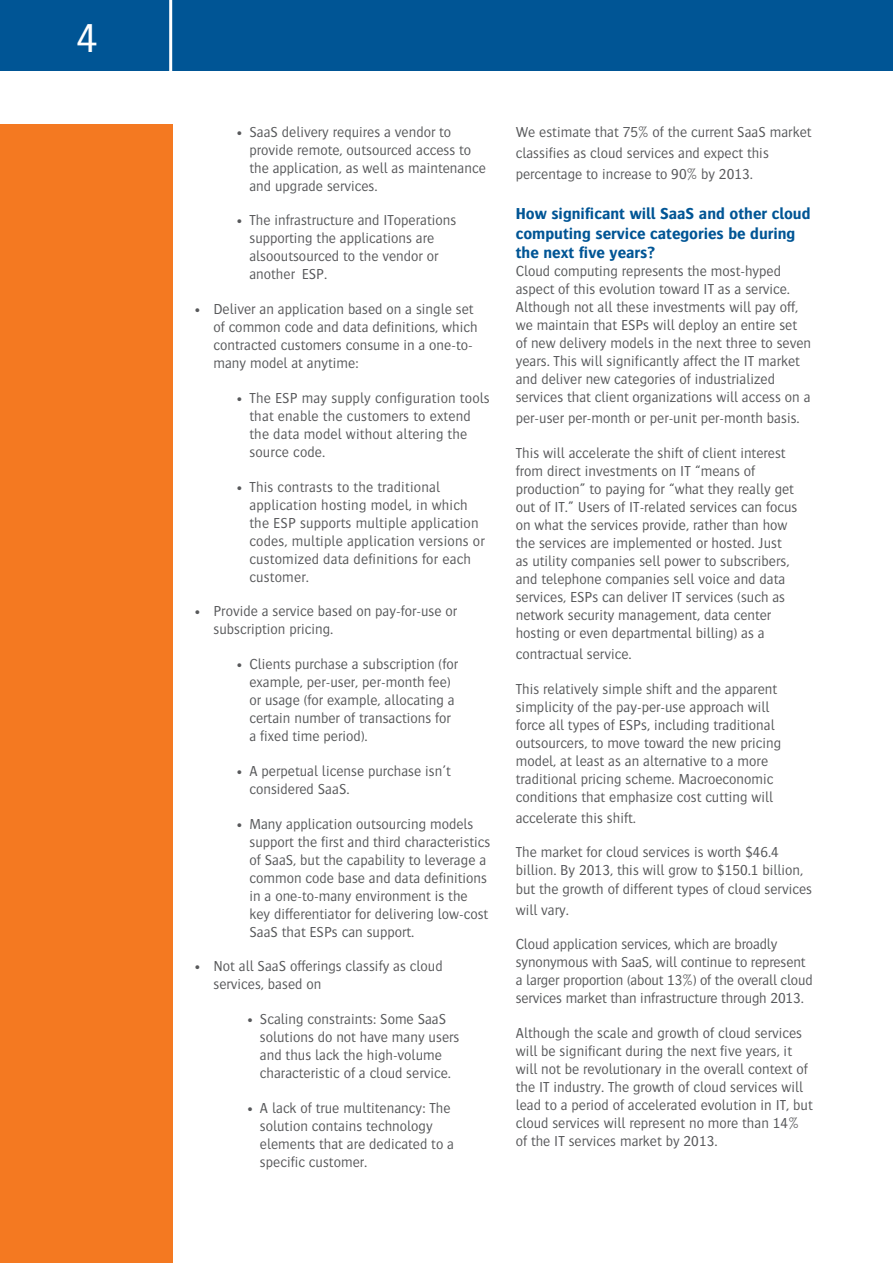
<style>
.page{position:relative;width:893px;height:1263px;background:#fff}
.page>*{position:absolute;margin:0;border:0;box-sizing:border-box;transform-origin:0 0}
.t1{font:300 42px "Bosis";color:#fff}
.subhead_large{font:700 16.5px/19.5px "Bosis";color:#005595}
.body_text{font:300 15px/18px "Bosis";color:#57585a}
.bullet_2{font:300 15px/18px "Bosis";color:#57585a}
.bullet{font:300 15px/18px "Bosis";color:#57585a}
.body_text_no_space_a{font:300 15px/21px "Bosis";color:#57585a}
</style>
<div class="page">
<div style="left:0;top:124px;width:172px;height:1139px;background:#f47921"></div>
<div style="left:0;top:0;width:893px;height:70px;background:#005595"></div>
<hr style="left:169px;top:0;width:3px;height:75px;background:#fff">
<h1 class="t1" style="left:76px;top:16px;width:23px">4</h1>
<p class="bullet_2" style="left:249px;top:122px;width:238px;text-indent:-14px">• SaaS delivery requires a vendor to provide remote, outsourced access to the application, as well as maintenance and upgrade services.</p>
<p class="bullet_2" style="left:249px;top:211px;width:208px;text-indent:-14px">• The infrastructure and IToperations supporting the applications are alsooutsourced to the vendor or another ESP.</p>
<p class="bullet" style="left:213px;top:300px;width:266px;text-indent:-20px">• Deliver an application based on a single set of common code and data definitions, which contracted customers consume in a one-to&shy;many model at anytime:</p>
<p class="bullet_2" style="left:249px;top:389px;width:242px;text-indent:-14px">• The ESP may supply configuration tools that enable the customers to extend the data model without altering the source code.</p>
<p class="bullet_2" style="left:249px;top:477px;width:237px;text-indent:-14px">• This contrasts to the traditional application hosting model, in which the ESP supports multiple application codes, multiple application versions or customized data definitions for each customer.</p>
<p class="bullet" style="left:213px;top:602px;width:245px;text-indent:-20px">• Provide a service based on pay-for-use or subscription pricing.</p>
<p class="bullet_2" style="left:249px;top:655px;width:210px;text-indent:-14px">• Clients purchase a subscription (for example, per-user, per-month fee) or usage (for example, allocating a certain number of transactions for a fixed time period).</p>
<p class="bullet_2" style="left:249px;top:762px;width:203px;text-indent:-14px">• A perpetual license purchase isn’t considered SaaS.</p>
<p class="bullet_2" style="left:249px;top:814px;width:243px;text-indent:-14px">• Many application outsourcing models support the first and third characteristics of SaaS, but the capability to leverage a common code base and data definitions in a one-to-many environment is the key differentiator for delivering low-cost SaaS that ESPs can support.</p>
<p class="bullet" style="left:213px;top:957px;width:231px;text-indent:-20px">• Not all SaaS offerings classify as cloud services, based on</p>
<p class="bullet_2" style="left:260px;top:1010px;width:201px;text-indent:-14px">• Scaling constraints: Some SaaS solutions do not have many users and thus lack the high-volume characteristic of a cloud service.</p>
<p class="bullet_2" style="left:260px;top:1099px;width:196px;text-indent:-14px">• A lack of true multitenancy: The solution contains technology elements that are dedicated to a specific customer.</p>
<p class="body_text_no_space_a" style="left:516px;top:121px;width:297px">We estimate that 75% of the current SaaS market classifies as cloud services and expect this percentage to increase to 90% by 2013.</p>
<p class="subhead_large" style="left:516px;top:204px;width:296px">How significant will SaaS and other cloud computing service categories be during the next five years?</p>
<p class="body_text" style="left:516px;top:262px;width:297px">Cloud computing represents the most-hyped aspect of this evolution toward IT as a service.<br>Although not all these investments will pay off, we maintain that ESPs will deploy an entire set of new delivery models in the next three to seven years. This will significantly affect the IT market and deliver new categories of industrialized services that client organizations will access on a</p>
<p class="body_text" style="left:516px;top:409px;width:285px">per-user per-month or per-unit per-month basis.</p>
<p class="body_text" style="left:516px;top:444px;width:283px">This will accelerate the shift of client interest from direct investments on IT “means of production” to paying for “what they really get out of IT.” Users of IT-related services can focus on what the services provide, rather than how the services are implemented or hosted. Just as utility companies sell power to subscribers, and telephone companies sell voice and data services, ESPs can deliver IT services (such as network security management, data center hosting or even departmental billing) as a</p>
<p class="body_text" style="left:516px;top:645px;width:117px">contractual service.</p>
<p class="body_text" style="left:516px;top:679px;width:267px">This relatively simple shift and the apparent simplicity of the pay-per-use approach will force all types of ESPs, including traditional outsourcers, to move toward the new pricing model, at least as an alternative to a more traditional pricing scheme. Macroeconomic conditions that emphasize cost cutting will</p>
<p class="body_text" style="left:516px;top:808px;width:122px">accelerate this shift.</p>
<p class="body_text" style="left:516px;top:843px;width:298px">The market for cloud services is worth $46.4 billion. By 2013, this will grow to $150.1 billion, but the growth of different types of cloud services</p>
<p class="body_text" style="left:516px;top:900px;width:55px">will vary.</p>
<p class="body_text" style="left:516px;top:935px;width:298px">Cloud application services, which are broadly synonymous with SaaS, will continue to represent a larger proportion (about 13%) of the overall cloud services market than infrastructure through 2013.</p>
<p class="body_text" style="left:516px;top:1024px;width:298px">Although the scale and growth of cloud services will be significant during the next five years, it will not be revolutionary in the overall context of the IT industry. The growth of cloud services will lead to a period of accelerated evolution in IT, but cloud services will represent no more than 14% of the IT services market by 2013.</p>
</div>
